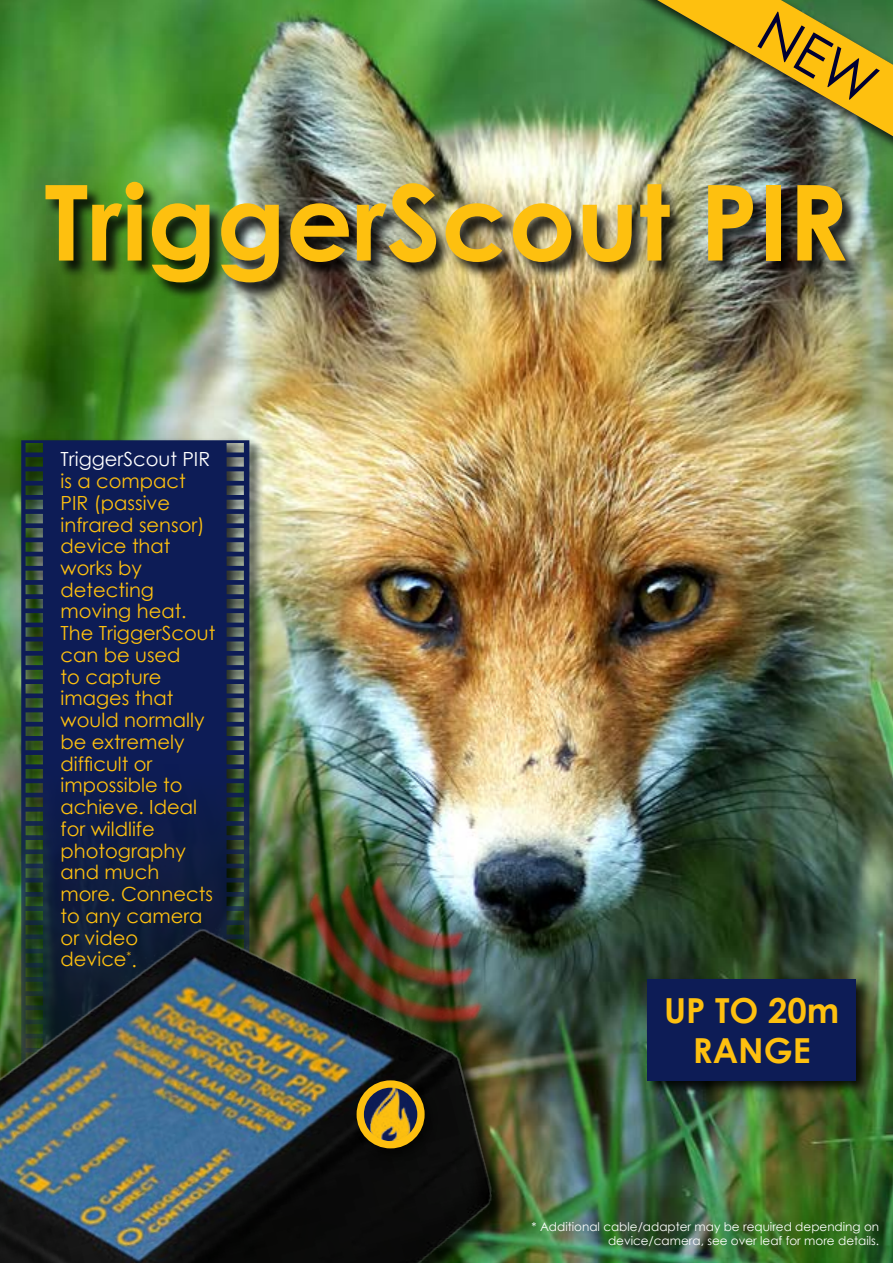
<style>
.page{position:relative;width:893px;height:1263px;background:#fff}
.page>*{position:absolute;margin:0;border:0;box-sizing:border-box;transform-origin:0 0}
.t1{font:700 105px "Century Gothic";color:#fec00f}
.t2{font:700 34.5px/40.5px "Century Gothic";color:#fec00f;text-align:center}
.t3{font:19.5px/21.8px "Century Gothic";color:#fec00f}
.t4{font:19.5px "Century Gothic";color:#fff}
.t5{font:12px/14.4px "Century Gothic";color:#fff;text-align:right}
</style>
<div class="page">
<img style="left:0;top:0;width:893px;height:1263px">
<svg style="left:21px;top:440px;width:228px;height:204px;background:#132354"></svg>
<div style="left:564px;top:0;width:329px;height:215px;background:#000;opacity:.75"></div>
<div style="left:45px;top:183px;width:818px;height:117px;background:#000;opacity:.82"></div>
<img style="left:0;top:644px;width:752px;height:619px">
<div style="left:646px;top:977px;width:223px;height:117px;background:#000;opacity:.83"></div>
<div style="left:647px;top:979px;width:209px;height:101px;background:#0d1c56"></div>
<div style="left:354px;top:1078px;width:84px;height:84px;background:#000;opacity:.41"></div>
<svg style="left:360px;top:1084px;width:61px;height:61px"></svg>
<img style="left:370px;top:1084px;width:41px;height:60px">
<div style="left:357px;top:1080px;width:68px;height:68px;border:7px solid #fec00f;border-radius:50%"></div>
<img style="left:657px;top:0;width:236px;height:136px">
<h1 class="t1" style="left:44px;top:143px;width:806px">TriggerScout PIR</h1>
<p class="t4" style="left:61px;top:446px;width:151px">TriggerScout PIR</p>
<p class="t3" style="left:61px;top:470px;width:156px">is a compact<br>PIR (passive infrared sensor) device that works by detecting moving heat.<br>The TriggerScout can be used<br>to capture images that would normally be extremely difficult or impossible to achieve. Ideal for wildlife photography and much more. Connects to any camera or video device<sup>*</sup>.</p>
<h2 class="t2" style="left:664px;top:988px;width:177px">UP TO 20m<br>RANGE</h2>
<p class="t5" style="left:532px;top:1219px;width:349px">* Additional cable/adapter may be required depending on device/camera, see over leaf for more details.</p>
</div>
